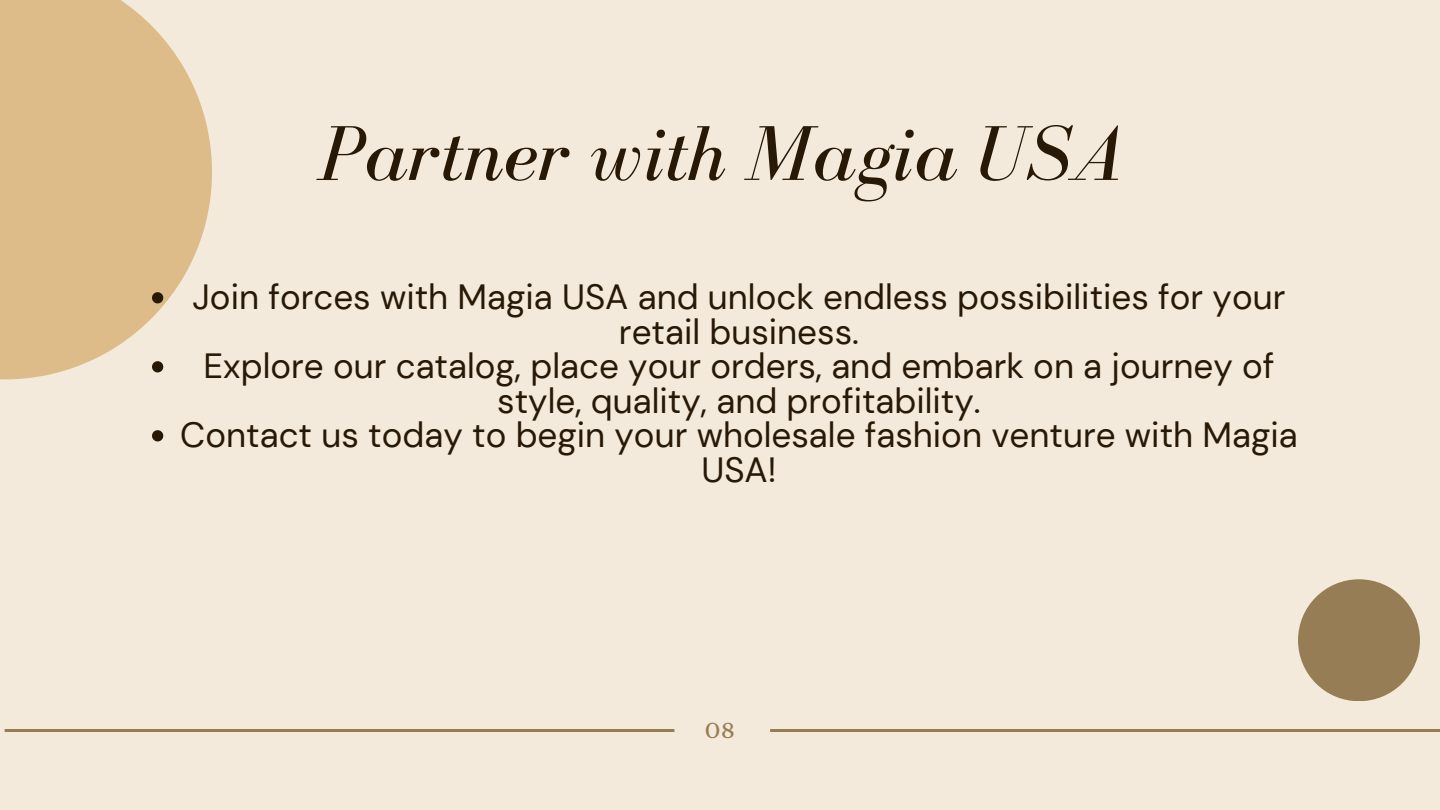
<style>
.page{position:relative;width:1440px;height:810px;background:#f4eadb}
.page>*{position:absolute;margin:0;border:0;box-sizing:border-box;transform-origin:0 0}
.t1{font:italic 80px "Bodoni FLF";color:#271905}
.t2{font:35px/34.5px "DM Sans";color:#271905;text-align:center}
.t3{font:28px "Alice";color:#967d55}
</style>
<div class="page">
<hr style="left:770px;top:729px;width:670px;height:3px;background:#967d55">
<hr style="left:5px;top:729px;width:669px;height:3px;background:#967d55">
<div style="left:1298px;top:579px;width:122px;height:122px;background:#967d55;border-radius:50%"></div>
<svg style="left:0;top:0;width:212px;height:379px;fill:#ddbc8a"></svg>
<svg style="left:152px;top:292px;width:11px;height:11px"></svg>
<svg style="left:152px;top:361px;width:11px;height:11px"></svg>
<svg style="left:152px;top:430px;width:11px;height:11px"></svg>
<h1 class="t1" style="left:318px;top:110px;width:805px">Partner with Magia USA</h1>
<p class="t2" style="left:180px;top:280px;width:1119px">Join forces with Magia USA and unlock endless possibilities for your retail business.<br>Explore our catalog, place your orders, and embark on a journey of style, quality, and profitability.<br>Contact us today to begin your wholesale fashion venture with Magia USA!</p>
<p class="t3" style="left:705px;top:713px;width:32px">08</p>
</div>
